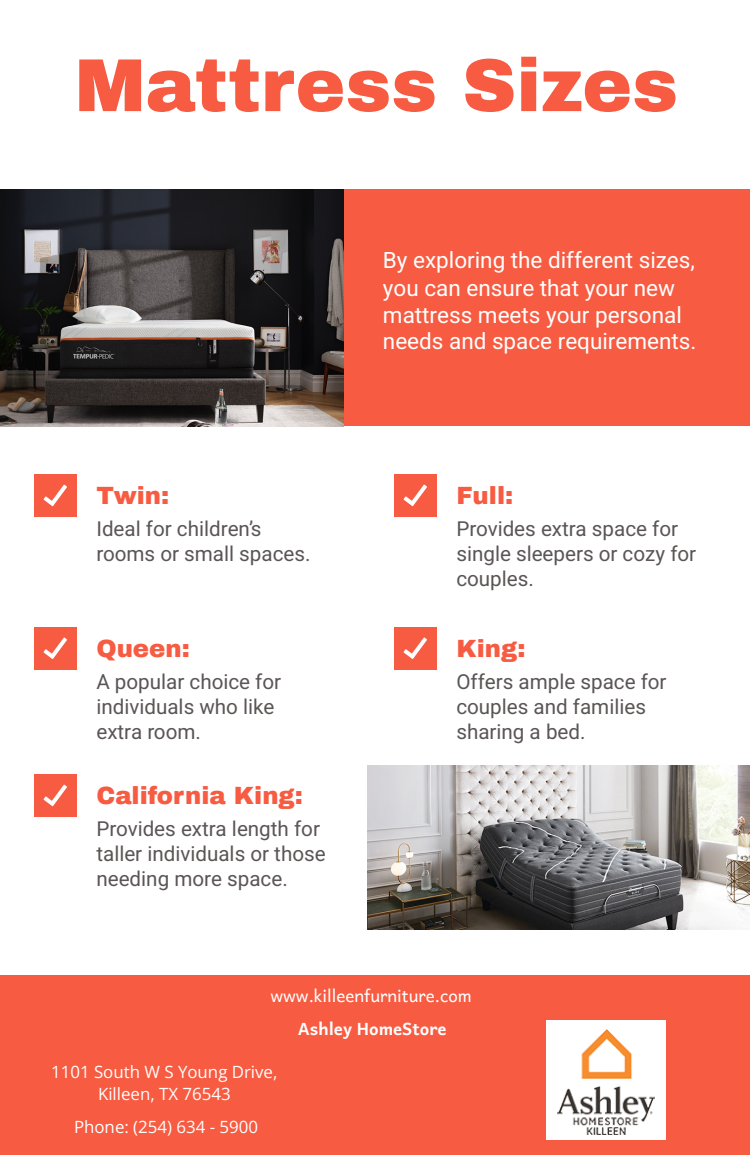
<style>
.page{position:relative;width:750px;height:1155px;background:#fff}
.page>*{position:absolute;margin:0;border:0;box-sizing:border-box;transform-origin:0 0}
.t1{font:900 75px "Archivo";color:#f75b41}
.t2{font:900 24.38px "Archivo";color:#f75b41}
.t3{font:22.5px/26.9px "Heebo";color:#fff}
.t4{font:20.62px/24.9px "Heebo";color:#5b5655}
.t5{font:16.88px/21.5px "Open Sans";color:#fff;text-align:center}
.t6{font:16.88px "Andika";color:#fff}
.t7{font:700 16.88px "Andika";color:#fff}
</style>
<div class="page">
<div style="left:311px;top:189px;width:439px;height:237px;background:#f75b41"></div>
<img style="left:0;top:189px;width:344px;height:237px">
<div style="left:34px;top:474px;width:42px;height:42px;background:#f75b41"></div>
<svg style="left:44px;top:485px;width:23px;height:21px"></svg>
<div style="left:394px;top:474px;width:42px;height:42px;background:#f75b41"></div>
<svg style="left:404px;top:485px;width:23px;height:21px"></svg>
<div style="left:34px;top:627px;width:42px;height:42px;background:#f75b41"></div>
<svg style="left:44px;top:637px;width:23px;height:22px"></svg>
<div style="left:394px;top:627px;width:42px;height:42px;background:#f75b41"></div>
<svg style="left:404px;top:637px;width:23px;height:22px"></svg>
<div style="left:34px;top:774px;width:42px;height:42px;background:#f75b41"></div>
<svg style="left:44px;top:785px;width:23px;height:21px"></svg>
<img style="left:367px;top:765px;width:383px;height:164px">
<div style="left:0;top:975px;width:750px;height:180px;background:#f75b41"></div>
<div style="left:546px;top:1020px;width:120px;height:120px;background:#fff"></div>
<img style="left:558px;top:1030px;width:96px;height:104px">
<p class="t1" style="left:75px;top:45px;width:605px">Mattress Sizes</p>
<p class="t2" style="left:96px;top:483px;width:74px">Twin:</p>
<p class="t4" style="left:96px;top:518px;width:216px;line-height:24.4px">Ideal for children’s rooms or small spaces.</p>
<p class="t2" style="left:96px;top:635px;width:95px">Queen:</p>
<p class="t4" style="left:96px;top:670px;width:186px">A popular choice for individuals who like extra room.</p>
<p class="t2" style="left:96px;top:783px;width:208px">California King:</p>
<p class="t4" style="left:96px;top:818px;width:231px">Provides extra length for taller individuals or those needing more space.</p>
<p class="t3" style="left:383px;top:248px;width:315px">By exploring the different sizes, you can ensure that your new mattress meets your personal needs and space requirements.</p>
<p class="t2" style="left:456px;top:482px;width:58px">Full:</p>
<p class="t4" style="left:456px;top:518px;width:241px">Provides extra space for single sleepers or cozy for couples.</p>
<p class="t2" style="left:456px;top:635px;width:71px">King:</p>
<p class="t4" style="left:456px;top:670px;width:212px">Offers ample space for couples and families sharing a bed.</p>
<p class="t6" style="left:270px;top:982px;width:203px">www.killeenfurniture.com</p>
<p class="t7" style="left:298px;top:1014px;width:150px">Ashley HomeStore</p>
<p class="t5" style="left:51px;top:1061px;width:228px">1101 South W S Young Drive,<br>Killeen, TX 76543</p>
<p class="t5" style="left:74px;top:1115px;width:186px">Phone: (254) 634 - 5900</p>
</div>
